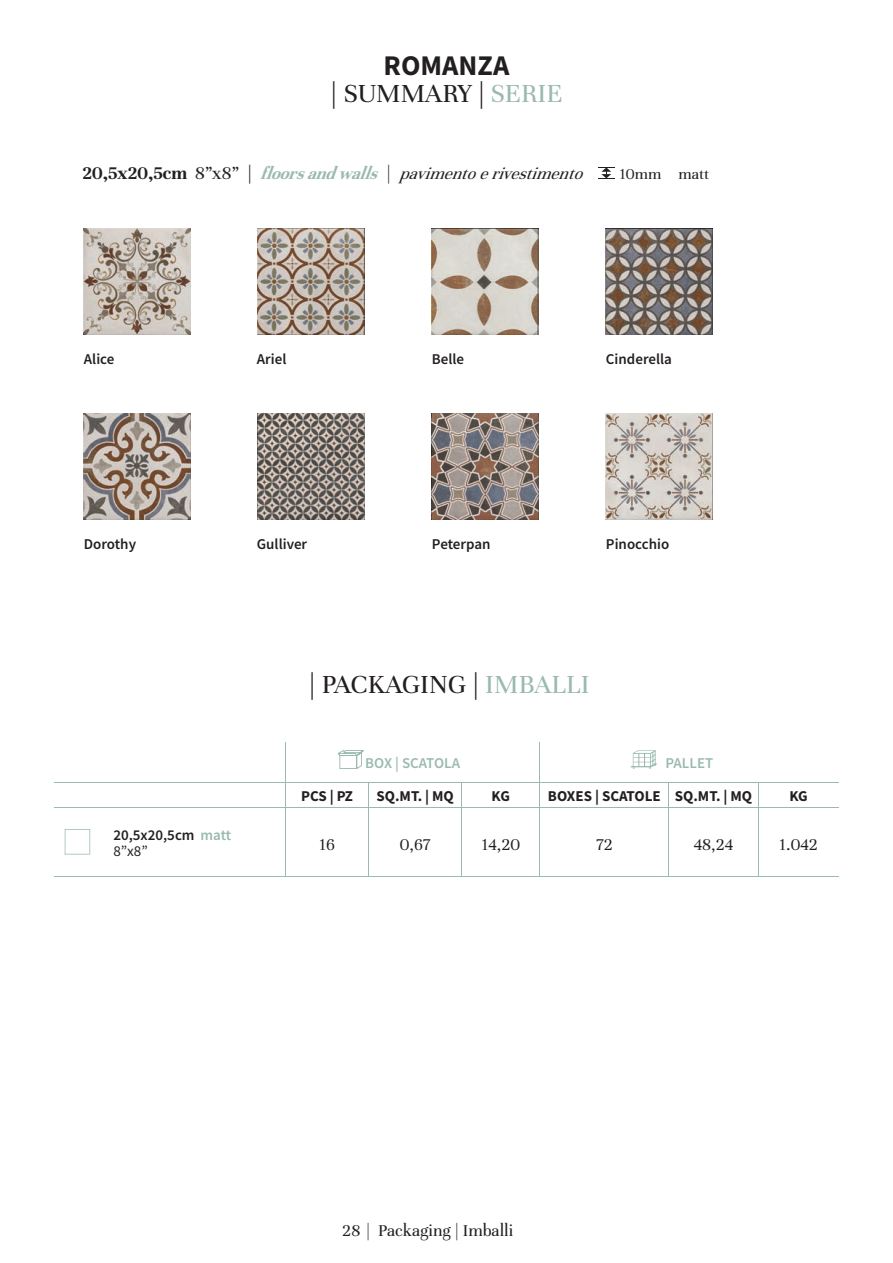
<style>
.page{position:relative;width:893px;height:1263px;background:#fff}
.page>*{position:absolute;margin:0;border:0;box-sizing:border-box;transform-origin:0 0}
.t1{font:28.5px "Unna";color:#231f20}
.t2{font:700 28.5px "Source Sans Pro";color:#231f20}
.t3{font:italic 18px "Unna";color:#231f20}
.t4{font:18px "Unna";color:#231f20}
.t5{font:16.5px "Unna";color:#231f20}
.t6{font:600 15px/16.5px "Source Sans Pro";color:#231f20}
.t7{font:700 15px "Source Sans Pro";color:#231f20}
.t8{font:600 15px "Source Sans Pro";color:#9abaaf}
.s1{font-weight:700}
.s2{color:#9abaaf}
.s3{font-weight:700;font-style:normal;font-size:19.5px}
.s4{font-style:normal;font-size:19.5px}
.s5{font-weight:700;color:#9abaaf}
.s6{font-weight:400}
</style>
<div class="page">
<img style="left:84px;top:229px;width:106px;height:106px">
<svg style="left:598px;top:167px;width:16px;height:12px"></svg>
<img style="left:258px;top:229px;width:106px;height:106px">
<img style="left:432px;top:229px;width:106px;height:106px">
<img style="left:606px;top:229px;width:106px;height:106px">
<hr style="left:285px;top:742px;width:1px;height:40px;background:#9abaaf">
<hr style="left:540px;top:742px;width:1px;height:40px;background:#9abaaf">
<hr style="left:54px;top:782px;width:231px;height:1px;background:#9abaaf">
<svg style="left:285px;top:783px;width:1px;height:24px"></svg>
<hr style="left:285px;top:782px;width:84px;height:1px;background:#9abaaf">
<hr style="left:369px;top:782px;width:93px;height:1px;background:#9abaaf">
<hr style="left:462px;top:782px;width:78px;height:1px;background:#9abaaf">
<hr style="left:540px;top:782px;width:129px;height:1px;background:#9abaaf">
<hr style="left:669px;top:782px;width:89px;height:1px;background:#9abaaf">
<svg style="left:368px;top:783px;width:1px;height:24px"></svg>
<svg style="left:758px;top:783px;width:1px;height:24px"></svg>
<hr style="left:758px;top:782px;width:81px;height:1px;background:#9abaaf">
<hr style="left:54px;top:807px;width:231px;height:1px;background:#9abaaf">
<hr style="left:54px;top:877px;width:231px;height:1px;background:#9abaaf">
<hr style="left:285px;top:808px;width:1px;height:69px;background:#9abaaf">
<hr style="left:285px;top:807px;width:84px;height:1px;background:#9abaaf">
<hr style="left:369px;top:807px;width:93px;height:1px;background:#9abaaf">
<hr style="left:462px;top:807px;width:78px;height:1px;background:#9abaaf">
<hr style="left:540px;top:807px;width:129px;height:1px;background:#9abaaf">
<hr style="left:669px;top:807px;width:89px;height:1px;background:#9abaaf">
<hr style="left:368px;top:808px;width:1px;height:69px;background:#9abaaf">
<hr style="left:462px;top:808px;width:1px;height:69px;background:#9abaaf">
<hr style="left:540px;top:808px;width:1px;height:69px;background:#9abaaf">
<hr style="left:669px;top:808px;width:1px;height:69px;background:#9abaaf">
<hr style="left:285px;top:877px;width:84px;height:1px;background:#9abaaf">
<hr style="left:369px;top:877px;width:93px;height:1px;background:#9abaaf">
<hr style="left:462px;top:877px;width:78px;height:1px;background:#9abaaf">
<hr style="left:540px;top:877px;width:129px;height:1px;background:#9abaaf">
<hr style="left:669px;top:877px;width:89px;height:1px;background:#9abaaf">
<hr style="left:758px;top:808px;width:1px;height:69px;background:#9abaaf">
<hr style="left:758px;top:807px;width:81px;height:1px;background:#9abaaf">
<hr style="left:758px;top:877px;width:81px;height:1px;background:#9abaaf">
<svg style="left:338px;top:750px;width:26px;height:19px"></svg>
<svg style="left:631px;top:750px;width:26px;height:19px"></svg>
<svg style="left:65px;top:829px;width:25px;height:25px"></svg>
<img style="left:84px;top:413px;width:106px;height:106px">
<img style="left:258px;top:413px;width:106px;height:106px">
<img style="left:432px;top:413px;width:106px;height:106px">
<img style="left:606px;top:413px;width:106px;height:106px">
<h1 class="t2" style="left:384px;top:46px;width:127px">ROMANZA</h1>
<h1 class="t1" style="left:331px;top:77px;width:233px"><span class="s1">|</span> SUMMARY <span class="s1">|</span> <span class="s2">SERIE</span></h1>
<p class="t3" style="left:82px;top:163px;width:508px"><span class="s3">2 0 , 5 x 2 0 , 5 c m</span> <span class="s4">8 ” x 8 ”</span> <span class="s3">|</span> <span class="s5">floorsandwalls</span> <span class="s4">|</span> pavimentoerivestimento</p>
<p class="t5" style="left:619px;top:164px;width:91px">10mm matt</p>
<p class="t6" style="left:84px;top:351px;width:32px">Alice</p>
<p class="t6" style="left:257px;top:351px;width:31px">Ariel</p>
<p class="t6" style="left:432px;top:351px;width:34px">Belle</p>
<p class="t6" style="left:606px;top:351px;width:67px">Cinderella</p>
<p class="t6" style="left:84px;top:535px;width:54px">Dorothy</p>
<p class="t6" style="left:257px;top:535px;width:52px">Gulliver</p>
<p class="t6" style="left:432px;top:535px;width:60px">Peterpan</p>
<p class="t6" style="left:606px;top:535px;width:65px">Pinocchio</p>
<h1 class="t1" style="left:309px;top:668px;width:282px"><span class="s1">|</span> PACKAGING <span class="s1">|</span> <span class="s2">IMBALLI</span></h1>
<p class="t8" style="left:365px;top:753px;width:96px">BOX | SCATOLA</p>
<p class="t8" style="left:666px;top:753px;width:49px">PALLET</p>
<p class="t7" style="left:301px;top:785px;width:53px">PCS | PZ</p>
<p class="t7" style="left:377px;top:785px;width:79px">SQ.MT. | MQ</p>
<p class="t7" style="left:492px;top:785px;width:20px">KG</p>
<p class="t7" style="left:548px;top:785px;width:206px">BOXES | SCATOLE SQ.MT. | MQ</p>
<p class="t7" style="left:789px;top:785px;width:20px">KG</p>
<p class="t6" style="left:113px;top:826px;width:119px">20,5x20,5cm <span class="s2">matt<br></span><span class="s6">8”x8”</span></p>
<p class="t4" style="left:319px;top:834px;width:17px">16</p>
<p class="t4" style="left:400px;top:834px;width:32px">0,67</p>
<p class="t4" style="left:481px;top:834px;width:40px">14,20</p>
<p class="t4" style="left:596px;top:834px;width:18px">72</p>
<p class="t4" style="left:694px;top:834px;width:41px">48,24</p>
<p class="t4" style="left:779px;top:834px;width:40px">1.042</p>
<p class="t4" style="left:342px;top:1220px;width:173px">28 | Packaging | Imballi</p>
</div>
